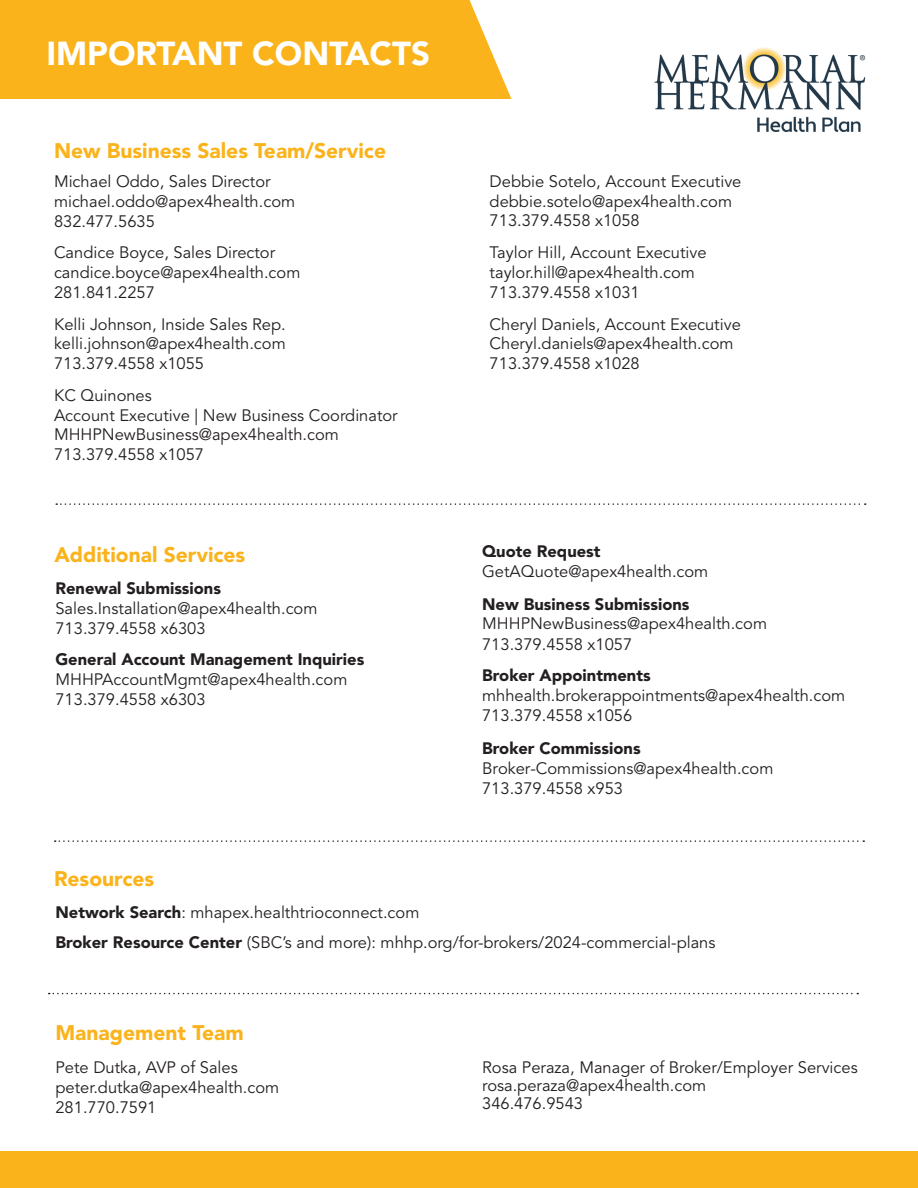
<style>
.page{position:relative;width:918px;height:1188px;background:#fff}
.page>*{position:absolute;margin:0;border:0;box-sizing:border-box;transform-origin:0 0}
.t1{font:900 33px "Avenir LT Std";color:#fff}
.t2{font:900 21px "Avenir LT Std";color:#fbb31b}
.t3{font:16.5px/19.8px "Avenir LT Std";color:#231f20}
.t4{font:900 16.5px "Avenir LT Std";color:#231f20}
.s1{font-weight:900}
</style>
<div class="page">
<div style="left:0;top:0;width:524px;height:98px;background:#fbb31b"></div>
<img style="left:655px;top:47px;width:211px;height:85px">
<div style="left:0;top:1152px;width:918px;height:36px;background:#fbb31b"></div>
<svg style="left:56px;top:503px;width:810px;height:2px"></svg>
<svg style="left:55px;top:840px;width:809px;height:2px"></svg>
<svg style="left:49px;top:993px;width:809px;height:1px"></svg>
<svg style="left:470px;top:0;width:54px;height:99px"></svg>
<p class="t1" style="left:46px;top:33px;width:385px">IMPORTANT CONTACTS</p>
<p class="t2" style="left:54px;top:138px;width:334px">New Business Sales Team/Service</p>
<p class="t3" style="left:54px;top:172px;width:243px">Michael Oddo, Sales Director michael.oddo@apex4health.com<br>832.477.5635</p>
<p class="t3" style="left:54px;top:243px;width:248px">Candice Boyce, Sales Director candice.boyce@apex4health.com<br>281.841.2257</p>
<p class="t3" style="left:54px;top:315px;width:233px">Kelli Johnson, Inside Sales Rep.</p>
<p class="t3" style="left:54px;top:334px;width:233px">kelli.johnson@apex4health.com</p>
<p class="t3" style="left:54px;top:354px;width:152px">713.379.4558 x1055</p>
<p class="t3" style="left:54px;top:386px;width:99px">KC Quinones</p>
<p class="t3" style="left:54px;top:405px;width:345px">Account Executive | New Business Coordinator</p>
<p class="t3" style="left:54px;top:425px;width:286px">MHHPNewBusiness@apex4health.com<br>713.379.4558 x1057</p>
<p class="t2" style="left:54px;top:542px;width:192px">Additional Services</p>
<p class="t3" style="left:55px;top:579px;width:264px"><span class="s1">Renewal Submissions<br></span>Sales.Installation@apex4health.com</p>
<p class="t3" style="left:55px;top:618px;width:152px">713.379.4558 x6303</p>
<p class="t4" style="left:55px;top:650px;width:310px">General Account Management Inquiries</p>
<p class="t3" style="left:55px;top:670px;width:293px">MHHPAccountMgmt@apex4health.com<br>713.379.4558 x6303</p>
<p class="t3" style="left:490px;top:172px;width:253px">Debbie Sotelo, Account Executive debbie.sotelo@apex4health.com<br>713.379.4558 x1058</p>
<p class="t3" style="left:490px;top:243px;width:218px">Taylor Hill, Account Executive taylor.hill@apex4health.com<br>713.379.4558 x1031</p>
<p class="t3" style="left:490px;top:314px;width:253px">Cheryl Daniels, Account Executive<br>Cheryl.daniels@apex4health.com<br>713.379.4558 x1028</p>
<p class="t3" style="left:482px;top:542px;width:228px"><span class="s1">Quote Request<br></span>GetAQuote@apex4health.com</p>
<p class="t3" style="left:482px;top:595px;width:286px"><span class="s1">New Business Submissions<br></span>MHHPNewBusiness@apex4health.com<br>713.379.4558 x1057</p>
<p class="t3" style="left:482px;top:666px;width:365px"><span class="s1">Broker Appointments </span>mhhealth.brokerappointments@apex4health.com<br>713.379.4558 x1056</p>
<p class="t3" style="left:482px;top:739px;width:293px"><span class="s1">Broker Commissions<br></span>Broker-Commissions@apex4health.com<br>713.379.4558 x953</p>
<p class="t2" style="left:54px;top:866px;width:102px">Resources</p>
<p class="t3" style="left:55px;top:902px;width:365px"><span class="s1">Network Search</span>: mhapex.healthtrioconnect.com</p>
<p class="t3" style="left:55px;top:932px;width:662px"><span class="s1">Broker Resource Center</span> (SBC’s and more): mhhp.org/for-brokers/2024-commercial-plans</p>
<p class="t2" style="left:55px;top:1020px;width:190px">Management Team</p>
<p class="t3" style="left:55px;top:1058px;width:184px">Pete Dutka, AVP of Sales</p>
<p class="t3" style="left:55px;top:1078px;width:225px">peter.dutka@apex4health.com<br>281.770.7591</p>
<p class="t3" style="left:482px;top:1059px;width:377px;line-height:18px">Rosa Peraza, Manager of Broker/Employer Services rosa.peraza@apex4health.com</p>
<p class="t3" style="left:482px;top:1094px;width:102px">346.476.9543</p>
</div>
